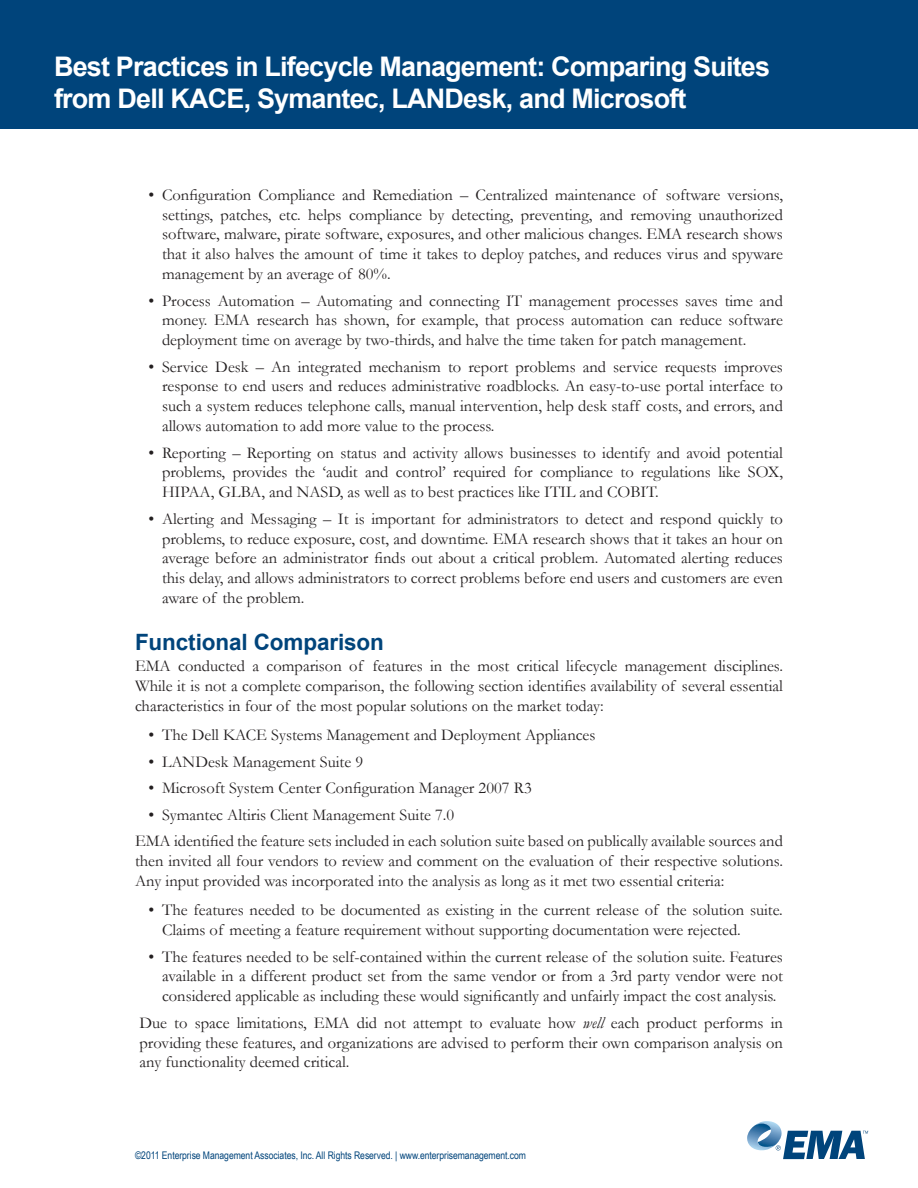
<style>
.page{position:relative;width:918px;height:1188px;background:#fff}
.page>*{position:absolute;margin:0;border:0;box-sizing:border-box;transform-origin:0 0}
.t1{font:700 27px/32.4px "Arial";letter-spacing:-.03em;color:#fff}
.Heading_1{font:700 22.5px "Arial";letter-spacing:-.005em;color:#00447b}
.Bullet_1{font:16.5px/19.8px "Garamond";color:#231f20;text-align:justify}
.t2{font:10.5px "Arial Narrow";letter-spacing:-.005em;color:#00447b}
.s1{font-style:italic}
</style>
<div class="page">
<div style="left:0;top:0;width:918px;height:128px;background:#00447b"></div>
<svg style="left:747px;top:1121px;width:121px;height:38px"></svg>
<h1 class="t1" style="left:54px;top:51px;width:718px">Best Practices in Lifecycle Management: Comparing Suites from Dell KACE, Symantec, LANDesk, and Microsoft</h1>
<p class="Bullet_1" style="left:162px;top:185px;width:622px;text-indent:-14px">• Configuration Compliance and Remediation – Centralized maintenance of software versions, settings, patches, etc. helps compliance by detecting, preventing, and removing unauthorized software, malware, pirate software, exposures, and other malicious changes. EMA research shows that it also halves the amount of time it takes to deploy patches, and reduces virus and spyware management by an average of 80%.</p>
<p class="Bullet_1" style="left:162px;top:290px;width:622px;text-indent:-14px">• Process Automation – Automating and connecting IT management processes saves time and money. EMA research has shown, for example, that process automation can reduce software deployment time on average by two-thirds, and halve the time taken for patch management.</p>
<p class="Bullet_1" style="left:162px;top:356px;width:623px;text-indent:-14px">• Service Desk – An integrated mechanism to report problems and service requests improves response to end users and reduces administrative roadblocks. An easy-to-use portal interface to such a system reduces telephone calls, manual intervention, help desk staff costs, and errors, and allows automation to add more value to the process.</p>
<p class="Bullet_1" style="left:162px;top:442px;width:623px;text-indent:-14px">• Reporting – Reporting on status and activity allows businesses to identify and avoid potential problems, provides the ‘audit and control’ required for compliance to regulations like SOX, HIPAA, GLBA, and NASD, as well as to best practices like ITIL and COBIT.</p>
<p class="Bullet_1" style="left:162px;top:509px;width:623px;text-indent:-14px">• Alerting and Messaging – It is important for administrators to detect and respond quickly to problems, to reduce exposure, cost, and downtime. EMA research shows that it takes an hour on average before an administrator finds out about a critical problem. Automated alerting reduces this delay, and allows administrators to correct problems before end users and customers are even aware of the problem.</p>
<p class="Heading_1" style="left:135px;top:628px;width:251px">Functional Comparison</p>
<p class="Bullet_1" style="left:135px;top:656px;width:650px">EMA conducted a comparison of features in the most critical lifecycle management disciplines.<br>While it is not a complete comparison, the following section identifies availability of several essential characteristics in four of the most popular solutions on the market today:</p>
<p class="Bullet_1" style="left:148px;top:725px;width:449px">• The Dell KACE Systems Management and Deployment Appliances</p>
<p class="Bullet_1" style="left:148px;top:752px;width:216px">• LANDesk Management Suite 9</p>
<p class="Bullet_1" style="left:148px;top:778px;width:385px">• Microsoft System Center Configuration Manager 2007 R3</p>
<p class="Bullet_1" style="left:148px;top:805px;width:307px">• Symantec Altiris Client Management Suite 7.0</p>
<p class="Bullet_1" style="left:135px;top:831px;width:649px">EMA identified the feature sets included in each solution suite based on publically available sources and then invited all four vendors to review and comment on the evaluation of their respective solutions.<br>Any input provided was incorporated into the analysis as long as it met two essential criteria:</p>
<p class="Bullet_1" style="left:162px;top:900px;width:622px;text-indent:-14px">• The features needed to be documented as existing in the current release of the solution suite.<br>Claims of meeting a feature requirement without supporting documentation were rejected.</p>
<p class="Bullet_1" style="left:162px;top:946px;width:623px;text-indent:-14px">• The features needed to be self-contained within the current release of the solution suite. Features available in a different product set from the same vendor or from a 3rd party vendor were not considered applicable as including these would significantly and unfairly impact the cost analysis.</p>
<p class="Bullet_1" style="left:140px;top:1013px;width:645px">Due to space limitations, EMA did not attempt to evaluate how <span class="s1">well</span> each product performs in providing these features, and organizations are advised to perform their own comparison analysis on any functionality deemed critical.</p>
<p class="t2" style="left:135px;top:1147px;width:393px">©2011 Enterprise Management Associates, Inc. All Rights Reserved. | www.enterprisemanagement.com</p>
</div>
